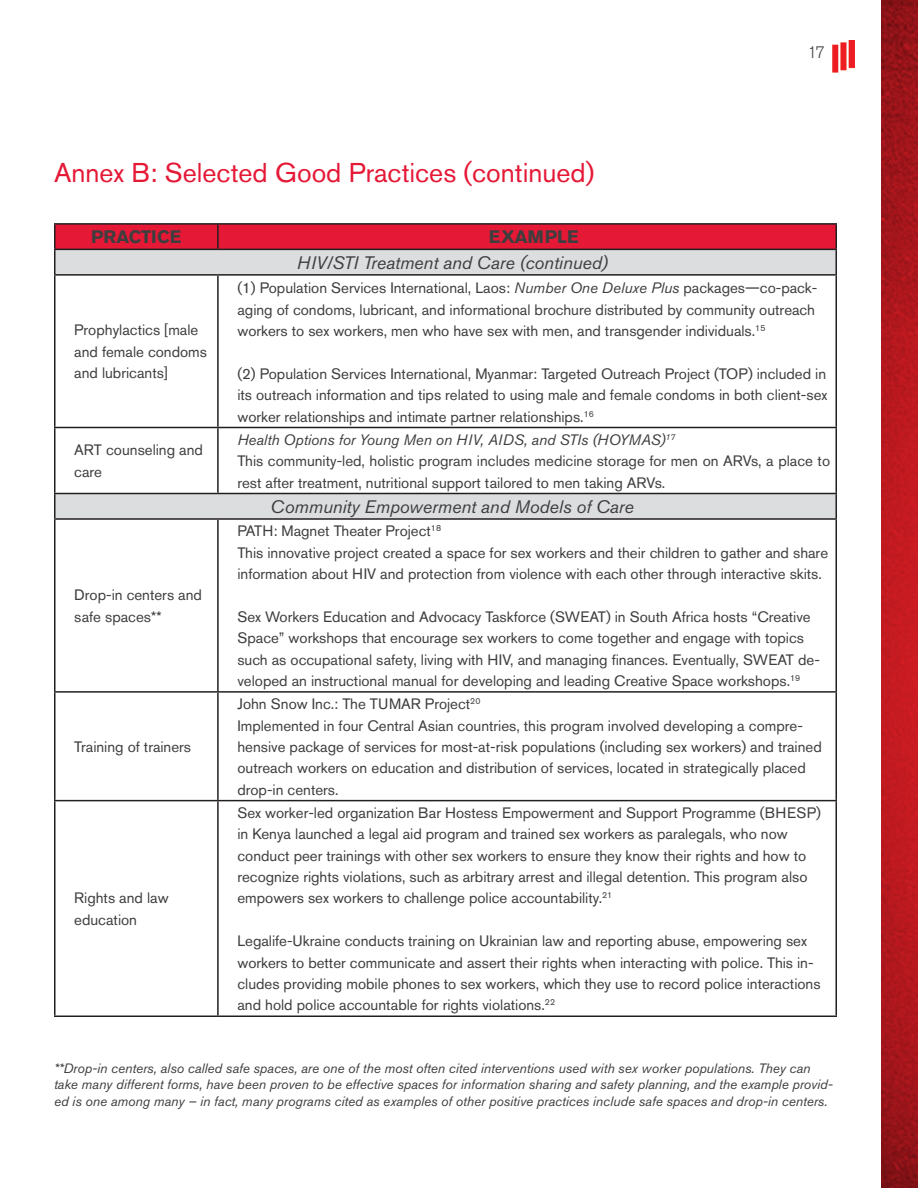
<style>
.page{position:relative;width:918px;height:1188px;background:#fff}
.page>*{position:absolute;margin:0;border:0;box-sizing:border-box;transform-origin:0 0}
.small_bullets_paragr{font:27px "Akzidenz Grotesk Std";color:#e51836}
.small_bullets_paragr-2{font:italic 18px "Akzidenz Grotesk Std";color:#3e3e3f}
.small_bullets_paragr-3{font:700 18px "Akzidenz Grotesk Std";color:#3e3e3f}
.t1{font:300 16.5px "Akzidenz Grotesk Std";color:#3e3e3f}
.small_bullets_paragr-4{font:15px/21.3px "Akzidenz Grotesk Std";color:#3e3e3f}
.small_bullets_paragr-5{font:italic 15px "Akzidenz Grotesk Std";color:#3e3e3f}
.small_bullets_paragr-6{font:italic 13.5px/16.2px "Akzidenz Grotesk Std";color:#3e3e3f}
.s1{font-style:italic}
.s2{font-size:16.5px}
</style>
<div class="page">
<img style="left:881px;top:0;width:37px;height:1188px">
<img style="left:833px;top:40px;width:21px;height:32px">
<svg style="left:56px;top:276px;width:780px;height:242px"></svg>
<hr style="left:54px;top:223px;width:164px;height:2px;background:#231f20">
<hr style="left:54px;top:225px;width:2px;height:24px;background:#231f20">
<hr style="left:218px;top:223px;width:619px;height:2px;background:#231f20">
<hr style="left:54px;top:249px;width:164px;height:1px;background:#231f20">
<hr style="left:54px;top:250px;width:2px;height:24px;background:#231f20">
<svg style="left:55px;top:224px;width:782px;height:50px;background:#d77685"></svg>
<hr style="left:54px;top:274px;width:164px;height:2px;background:#231f20">
<hr style="left:54px;top:276px;width:2px;height:151px;background:#231f20">
<hr style="left:218px;top:274px;width:619px;height:2px;background:#231f20">
<hr style="left:217px;top:276px;width:2px;height:151px;background:#231f20">
<hr style="left:836px;top:276px;width:1px;height:151px;background:#231f20">
<hr style="left:54px;top:427px;width:164px;height:1px;background:#231f20">
<hr style="left:54px;top:428px;width:2px;height:65px;background:#231f20">
<hr style="left:218px;top:427px;width:619px;height:1px;background:#231f20">
<hr style="left:217px;top:428px;width:2px;height:65px;background:#231f20">
<hr style="left:836px;top:428px;width:1px;height:65px;background:#231f20">
<hr style="left:54px;top:493px;width:164px;height:1px;background:#231f20">
<hr style="left:54px;top:494px;width:2px;height:24px;background:#231f20">
<hr style="left:218px;top:493px;width:619px;height:1px;background:#231f20">
<svg style="left:836px;top:494px;width:1px;height:24px"></svg>
<hr style="left:54px;top:518px;width:164px;height:2px;background:#231f20">
<hr style="left:54px;top:520px;width:2px;height:171px;background:#231f20">
<hr style="left:218px;top:518px;width:619px;height:2px;background:#231f20">
<hr style="left:217px;top:520px;width:2px;height:171px;background:#231f20">
<hr style="left:836px;top:520px;width:1px;height:171px;background:#231f20">
<hr style="left:54px;top:691px;width:164px;height:2px;background:#231f20">
<hr style="left:54px;top:693px;width:2px;height:107px;background:#231f20">
<hr style="left:218px;top:691px;width:619px;height:2px;background:#231f20">
<hr style="left:217px;top:693px;width:2px;height:107px;background:#231f20">
<hr style="left:836px;top:693px;width:1px;height:107px;background:#231f20">
<hr style="left:54px;top:800px;width:164px;height:1px;background:#231f20">
<hr style="left:54px;top:801px;width:2px;height:215px;background:#231f20">
<hr style="left:218px;top:800px;width:619px;height:1px;background:#231f20">
<hr style="left:217px;top:801px;width:2px;height:215px;background:#231f20">
<hr style="left:836px;top:801px;width:1px;height:215px;background:#231f20">
<hr style="left:54px;top:1016px;width:164px;height:1px;background:#231f20">
<hr style="left:218px;top:1016px;width:619px;height:1px;background:#231f20">
<p class="small_bullets_paragr" style="left:54px;top:157px;width:542px">Annex B: Selected Good Practices (continued)</p>
<p class="small_bullets_paragr-3" style="left:91px;top:227px;width:92px">PRACTICE</p>
<p class="small_bullets_paragr-3" style="left:489px;top:227px;width:91px">EXAMPLE</p>
<p class="small_bullets_paragr-2" style="left:297px;top:252px;width:312px">HIV/STI Treatment and Care (continued)</p>
<p class="t1" style="left:808px;top:43px;width:19px">17</p>
<p class="small_bullets_paragr-4" style="left:74px;top:319px;width:134px">Prophylactics [male and female condoms and lubricants]</p>
<p class="small_bullets_paragr-4" style="left:74px;top:439px;width:130px">ART counseling and care</p>
<p class="small_bullets_paragr-4" style="left:74px;top:584px;width:129px">Drop-in centers and safe spaces**</p>
<p class="small_bullets_paragr-4" style="left:74px;top:736px;width:118px">Training of trainers</p>
<p class="small_bullets_paragr-4" style="left:74px;top:887px;width:96px">Rights and law</p>
<p class="small_bullets_paragr-4" style="left:74px;top:909px;width:64px">education</p>
<p class="small_bullets_paragr-4" style="left:237px;top:277px;width:581px">(1) Population Services International, Laos: <span class="s1">Number One Deluxe Plus</span> packages<span class="s2">—</span>co-pack&shy;aging of condoms, lubricant, and informational brochure distributed by community outreach workers to sex workers, men who have sex with men, and transgender individuals.<sup>15</sup></p>
<p class="small_bullets_paragr-4" style="left:237px;top:363px;width:592px;text-align:justify">(2) Population Services International, Myanmar: Targeted Outreach Project (TOP) included in its outreach information and tips related to using male and female condoms in both client-sex worker relationships and intimate partner relationships.<sup>16</sup></p>
<p class="small_bullets_paragr-5" style="left:237px;top:431px;width:440px">Health Options for Young Men on HIV, AIDS, and STIs (HOYMAS)<sup>17</sup></p>
<p class="small_bullets_paragr-4" style="left:237px;top:450px;width:594px">This community-led, holistic program includes medicine storage for men on ARVs, a place to rest after treatment, nutritional support tailored to men taking ARVs.</p>
<p class="small_bullets_paragr-2" style="left:271px;top:496px;width:365px">Community Empowerment and Models of Care</p>
<p class="small_bullets_paragr-4" style="left:237px;top:520px;width:205px">PATH: Magnet Theater Project<sup>18</sup></p>
<p class="small_bullets_paragr-4" style="left:237px;top:542px;width:592px">This innovative project created a space for sex workers and their children to gather and share information about HIV and protection from violence with each other through interactive skits.</p>
<p class="small_bullets_paragr-4" style="left:237px;top:606px;width:584px">Sex Workers Education and Advocacy Taskforce (SWEAT) in South Africa hosts “Creative Space” workshops that encourage sex workers to come together and engage with topics such as occupational safety, living with HIV, and managing finances. Eventually, SWEAT de&shy;veloped an instructional manual for developing and leading Creative Space workshops.<sup>19</sup></p>
<p class="small_bullets_paragr-4" style="left:237px;top:693px;width:245px">John Snow Inc.: The TUMAR Project<sup>20</sup></p>
<p class="small_bullets_paragr-4" style="left:237px;top:715px;width:586px">Implemented in four Central Asian countries, this program involved developing a compre&shy;hensive package of services for most-at-risk populations (including sex workers) and trained outreach workers on education and distribution of services, located in strategically placed drop-in centers.</p>
<p class="small_bullets_paragr-4" style="left:237px;top:802px;width:585px">Sex worker-led organization Bar Hostess Empowerment and Support Programme (BHESP) in Kenya launched a legal aid program and trained sex workers as paralegals, who now conduct peer trainings with other sex workers to ensure they know their rights and how to recognize rights violations, such as arbitrary arrest and illegal detention. This program also empowers sex workers to challenge police accountability.<sup>21</sup></p>
<p class="small_bullets_paragr-4" style="left:237px;top:930px;width:585px">Legalife-Ukraine conducts training on Ukrainian law and reporting abuse, empowering sex workers to better communicate and assert their rights when interacting with police. This in&shy;cludes providing mobile phones to sex workers, which they use to record police interactions and hold police accountable for rights violations.<sup>22</sup></p>
<p class="small_bullets_paragr-6" style="left:54px;top:1060px;width:780px">**Drop-in centers, also called safe spaces, are one of the most often cited interventions used with sex worker populations. They can take many different forms, have been proven to be effective spaces for information sharing and safety planning, and the example provid&shy;ed is one among many – in fact, many programs cited as examples of other positive practices include safe spaces and drop-in centers.</p>
</div>
